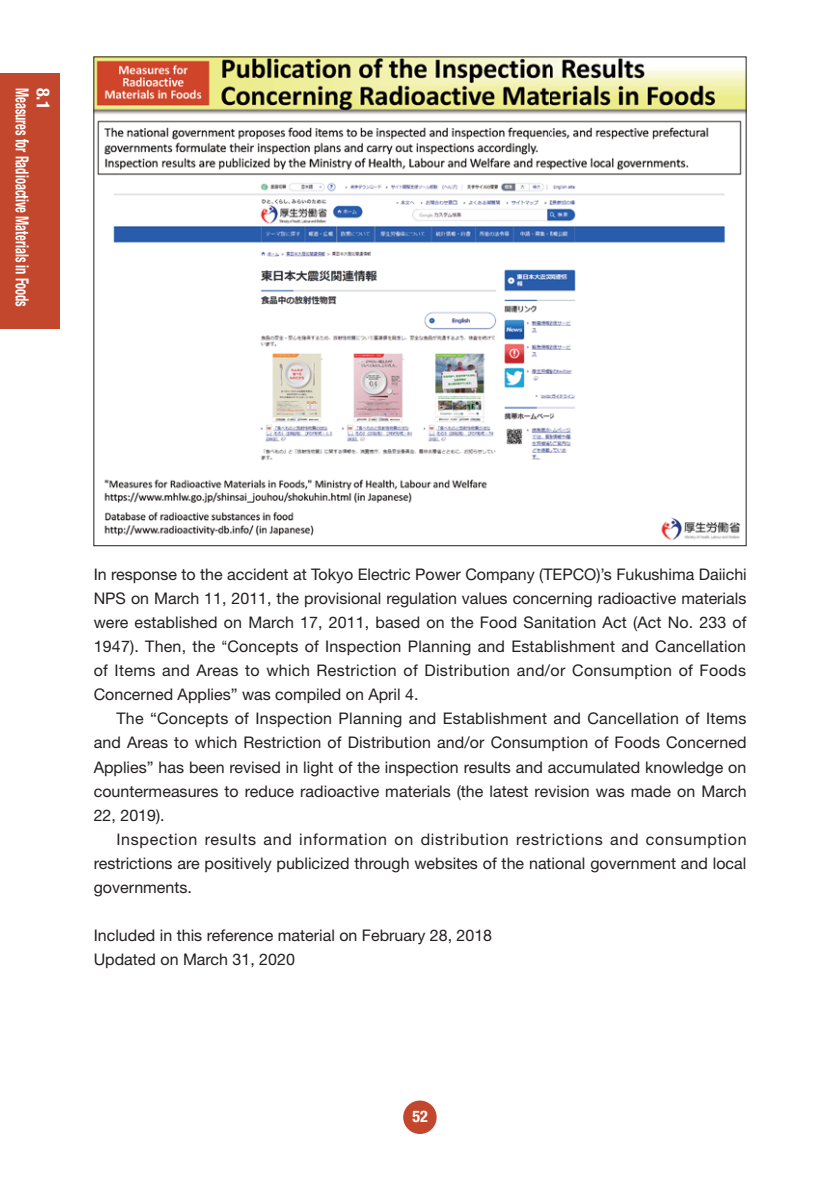
<style>
.page{position:relative;width:840px;height:1191px;background:#fff}
.page>*{position:absolute;margin:0;border:0;box-sizing:border-box;transform-origin:0 0}
.t1{font:700 condensed 18px "Helvetica Neue LT Std";color:#fff;scale:.69 1}
.t2{font:700 condensed 18px "Helvetica Neue LT Std";color:#fff}
.t3{font:16px/24px "Helvetica Neue LT Std";color:#231f20;text-align:justify}
.t4{font:700 condensed 16px "Helvetica Neue LT Std";color:#fff}
</style>
<div class="page">
<div style="left:403px;top:1100px;width:33px;height:34px;background:#c3472d;border-radius:50%"></div>
<div style="left:0;top:74px;width:60px;height:255px;background:#c3472d"></div>
<img style="left:96px;top:59px;width:648px;height:482px">
<p class="t1" style="left:29px;top:88px;width:319px;rotate:90deg">Measures for Radioactive Materials in Foods</p>
<p class="t2" style="left:49px;top:88px;width:23px;rotate:90deg">8.1</p>
<p class="t3" style="left:94px;top:564px;width:654px">In response to the accident at Tokyo Electric Power Company (TEPCO)’s Fukushima Daiichi NPS on March 11, 2011, the provisional regulation values concerning radioactive materials were established on March 17, 2011, based on the Food Sanitation Act (Act No. 233 of 1947). Then, the “Concepts of Inspection Planning and Establishment and Cancellation of Items and Areas to which Restriction of Distribution and/or Consumption of Foods Concerned Applies” was compiled on April 4.</p>
<p class="t3" style="left:94px;top:708px;width:654px;text-indent:23px">The “Concepts of Inspection Planning and Establishment and Cancellation of Items and Areas to which Restriction of Distribution and/or Consumption of Foods Concerned Applies” has been revised in light of the inspection results and accumulated knowledge on countermeasures to reduce radioactive materials (the latest revision was made on March 22, 2019).</p>
<p class="t3" style="left:94px;top:828px;width:654px;text-indent:23px">Inspection results and information on distribution restrictions and consumption restrictions are positively publicized through websites of the national government and local governments.</p>
<p class="t3" style="left:94px;top:924px;width:400px">Included in this reference material on February 28, 2018<br>Updated on March 31, 2020</p>
<p class="t4" style="left:412px;top:1110px;width:17px">52</p>
</div>
